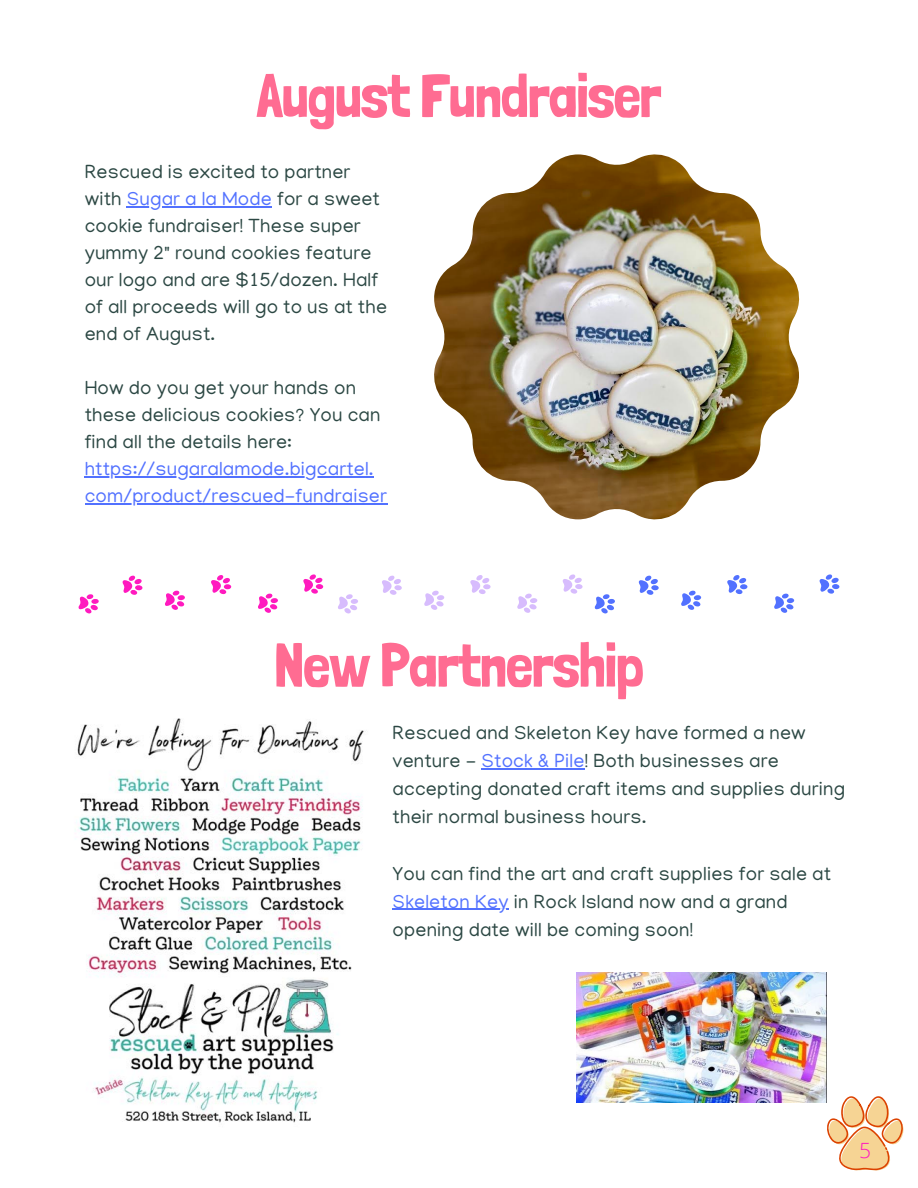
<style>
.page{position:relative;width:918px;height:1188px;background:#fff}
.page>*{position:absolute;margin:0;border:0;box-sizing:border-box;transform-origin:0 0}
.t1{font:61.35px "Londrina Solid";letter-spacing:-.025em;color:#ff6c92}
.t2{font:300 21px "Open Sans";color:#ff1abf}
.t3{font:19.5px/27px "Manjari";letter-spacing:.01em;color:#2b4743}
.t4{font:19.5px/27px "Manjari";letter-spacing:.01em;color:#5271ff}
.s1{color:#5271ff}
</style>
<div class="page">
<svg style="left:258px;top:593px;width:20px;height:20px"></svg>
<svg style="left:122px;top:575px;width:21px;height:20px"></svg>
<svg style="left:78px;top:594px;width:21px;height:20px"></svg>
<svg style="left:211px;top:575px;width:21px;height:20px"></svg>
<svg style="left:165px;top:590px;width:20px;height:20px"></svg>
<svg style="left:303px;top:574px;width:21px;height:20px"></svg>
<svg style="left:517px;top:593px;width:21px;height:20px"></svg>
<svg style="left:382px;top:575px;width:20px;height:20px"></svg>
<svg style="left:338px;top:594px;width:20px;height:20px"></svg>
<svg style="left:470px;top:575px;width:21px;height:19px"></svg>
<svg style="left:424px;top:590px;width:21px;height:20px"></svg>
<svg style="left:562px;top:574px;width:21px;height:20px"></svg>
<svg style="left:774px;top:593px;width:21px;height:20px"></svg>
<svg style="left:638px;top:575px;width:21px;height:20px"></svg>
<svg style="left:594px;top:594px;width:21px;height:20px"></svg>
<svg style="left:727px;top:575px;width:21px;height:20px"></svg>
<svg style="left:681px;top:590px;width:21px;height:20px"></svg>
<svg style="left:819px;top:574px;width:21px;height:20px"></svg>
<img style="left:434px;top:154px;width:365px;height:365px">
<img style="left:77px;top:718px;width:287px;height:405px">
<img style="left:577px;top:972px;width:249px;height:131px">
<hr style="left:127px;top:206px;width:145px;height:1px;background:#5271ff">
<hr style="left:85px;top:476px;width:289px;height:1px;background:#5271ff">
<hr style="left:85px;top:503px;width:303px;height:1px;background:#5271ff">
<hr style="left:481px;top:768px;width:104px;height:1px;background:#5271ff">
<hr style="left:393px;top:909px;width:116px;height:1px;background:#5271ff">
<svg style="left:827px;top:1096px;width:76px;height:74px"></svg>
<h1 class="t1" style="left:256px;top:59px;width:407px">August Fundraiser</h1>
<p class="t3" style="left:85px;top:161px;width:304px">Rescued is excited to partner with <span class="s1">Sugar a la Mode</span> for a sweet cookie fundraiser! These super yummy 2" round cookies feature our logo and are $15/dozen. Half of all proceeds will go to us at the end of August.</p>
<p class="t3" style="left:85px;top:377px;width:297px">How do you get your hands on these delicious cookies? You can find all the details here:</p>
<p class="t4" style="left:85px;top:458px;width:304px">https://sugaralamode.bigcartel. com/product/rescued-fundraiser</p>
<h1 class="t1" style="left:274px;top:629px;width:372px">New Partnership</h1>
<p class="t3" style="left:393px;top:721px;width:454px;line-height:28px">Rescued and Skeleton Key have formed a new venture - <span class="s1">Stock &amp; Pile</span>! Both businesses are accepting donated craft items and supplies during their normal business hours.</p>
<p class="t3" style="left:393px;top:862px;width:440px;line-height:28.2px">You can find the art and craft supplies for sale at<br><span class="s1">Skeleton Key</span> in Rock Island now and a grand opening date will be coming soon!</p>
<p class="t2" style="left:859px;top:1136px;width:13px">5</p>
</div>
